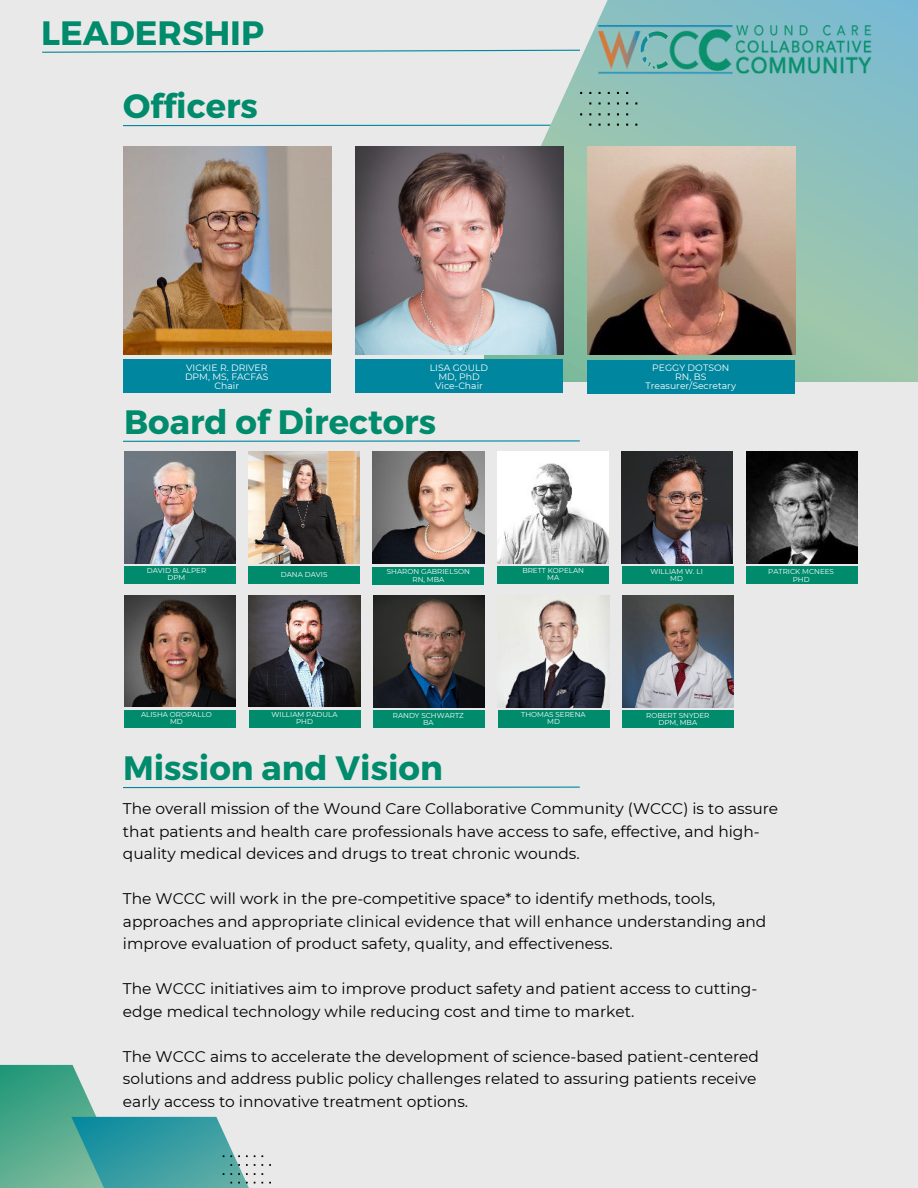
<style>
.page{position:relative;width:918px;height:1188px;background:#e9e9e9}
.page>*{position:absolute;margin:0;border:0;box-sizing:border-box;transform-origin:0 0}
.t1{font:700 33.75px "Montserrat";color:#008b6c}
.t2{font:15.45px/22.5px "Montserrat";color:#000}
.t3{font:9.3px/9.3px "Montserrat";color:#fff;text-align:center}
.t4{font:7.2px/7.2px "Montserrat";color:#fff;text-align:center}
</style>
<div class="page">
<hr style="left:123px;top:125px;width:457px;height:1px;background:#00869e">
<svg style="left:484px;top:0;width:434px;height:382px"></svg>
<svg style="left:580px;top:92px;width:57px;height:34px;background:#8db9ab"></svg>
<svg style="left:0;top:1065px;width:271px;height:123px"></svg>
<div style="left:587px;top:360px;width:208px;height:33px;background:#00869e"></div>
<div style="left:355px;top:360px;width:208px;height:33px;background:#00869e"></div>
<div style="left:123px;top:360px;width:208px;height:33px;background:#00869e"></div>
<img style="left:123px;top:146px;width:208px;height:208px">
<img style="left:355px;top:146px;width:208px;height:208px">
<img style="left:587px;top:146px;width:208px;height:208px">
<div style="left:373px;top:567px;width:111px;height:18px;background:#008b6c"></div>
<div style="left:248px;top:566px;width:112px;height:18px;background:#008b6c"></div>
<div style="left:124px;top:566px;width:111px;height:18px;background:#008b6c"></div>
<img style="left:124px;top:452px;width:111px;height:111px">
<img style="left:248px;top:452px;width:112px;height:111px">
<img style="left:373px;top:452px;width:111px;height:111px">
<img style="left:498px;top:452px;width:111px;height:111px">
<div style="left:498px;top:566px;width:111px;height:18px;background:#008b6c"></div>
<div style="left:124px;top:710px;width:111px;height:18px;background:#008b6c"></div>
<div style="left:746px;top:566px;width:111px;height:18px;background:#008b6c"></div>
<div style="left:622px;top:566px;width:112px;height:18px;background:#008b6c"></div>
<img style="left:621px;top:452px;width:111px;height:111px">
<img style="left:746px;top:452px;width:111px;height:111px">
<img style="left:124px;top:596px;width:112px;height:111px">
<img style="left:249px;top:596px;width:111px;height:111px">
<div style="left:249px;top:710px;width:111px;height:18px;background:#008b6c"></div>
<hr style="left:123px;top:440px;width:457px;height:2px;background:#00869e">
<div style="left:622px;top:710px;width:111px;height:18px;background:#008b6c"></div>
<div style="left:498px;top:710px;width:111px;height:18px;background:#008b6c"></div>
<div style="left:374px;top:710px;width:111px;height:18px;background:#008b6c"></div>
<img style="left:374px;top:596px;width:111px;height:111px">
<img style="left:500px;top:596px;width:109px;height:111px">
<img style="left:622px;top:596px;width:112px;height:111px">
<img style="left:595px;top:25px;width:278px;height:50px">
<hr style="left:123px;top:787px;width:457px;height:1px;background:#00869e">
<svg style="left:42px;top:49px;width:539px;height:4px"></svg>
<h1 class="t1" style="left:41px;top:12px;width:224px">LEADERSHIP</h1>
<h1 class="t1" style="left:123px;top:86px;width:136px">Officers</h1>
<p class="t3" style="left:185px;top:363px;width:85px">VICKIE R. DRIVER<br>DPM, MS, FACFAS<br>Chair</p>
<p class="t3" style="left:430px;top:363px;width:60px">LISA GOULD<br>MD, PhD<br>Vice-Chair</p>
<p class="t3" style="left:646px;top:363px;width:92px">PEGGY DOTSON<br>RN, BS<br>Treasurer/Secretary</p>
<h1 class="t1" style="left:124px;top:401px;width:313px">Board of Directors</h1>
<p class="t4" style="left:147px;top:567px;width:61px">DAVID B. ALPER<br>DPM</p>
<p class="t4" style="left:281px;top:570px;width:48px">DANA DAVIS</p>
<p class="t4" style="left:387px;top:568px;width:85px">SHARON GABRIELSON<br>RN, MBA</p>
<p class="t4" style="left:522px;top:567px;width:63px">BRETT KOPELAN<br>MA</p>
<p class="t4" style="left:651px;top:567px;width:54px">WILLIAM W. LI<br>MD</p>
<p class="t4" style="left:768px;top:568px;width:67px">PATRICK MCNEES<br>PHD</p>
<p class="t4" style="left:141px;top:710px;width:72px">ALISHA OROPALLO<br>MD</p>
<p class="t4" style="left:272px;top:711px;width:67px">WILLIAM PADULA<br>PHD</p>
<p class="t4" style="left:393px;top:711px;width:73px">RANDY SCHWARTZ<br>BA</p>
<p class="t4" style="left:521px;top:711px;width:66px">THOMAS SERENA<br>MD</p>
<p class="t4" style="left:646px;top:712px;width:65px">ROBERT SNYDER<br>DPM, MBA</p>
<h1 class="t1" style="left:123px;top:747px;width:321px">Mission and Vision</h1>
<p class="t2" style="left:123px;top:797px;width:657px">The overall mission of the Wound Care Collaborative Community (WCCC) is to assure that patients and health care professionals have access to safe, effective, and high&shy;quality medical devices and drugs to treat chronic wounds.</p>
<p class="t2" style="left:123px;top:887px;width:645px">The WCCC will work in the pre-competitive space* to identify methods, tools, approaches and appropriate clinical evidence that will enhance understanding and improve evaluation of product safety, quality, and effectiveness.</p>
<p class="t2" style="left:123px;top:977px;width:636px">The WCCC initiatives aim to improve product safety and patient access to cutting&shy;edge medical technology while reducing cost and time to market.</p>
<p class="t2" style="left:123px;top:1044px;width:638px">The WCCC aims to accelerate the development of science-based patient-centered solutions and address public policy challenges related to assuring patients receive early access to innovative treatment options.</p>
</div>
